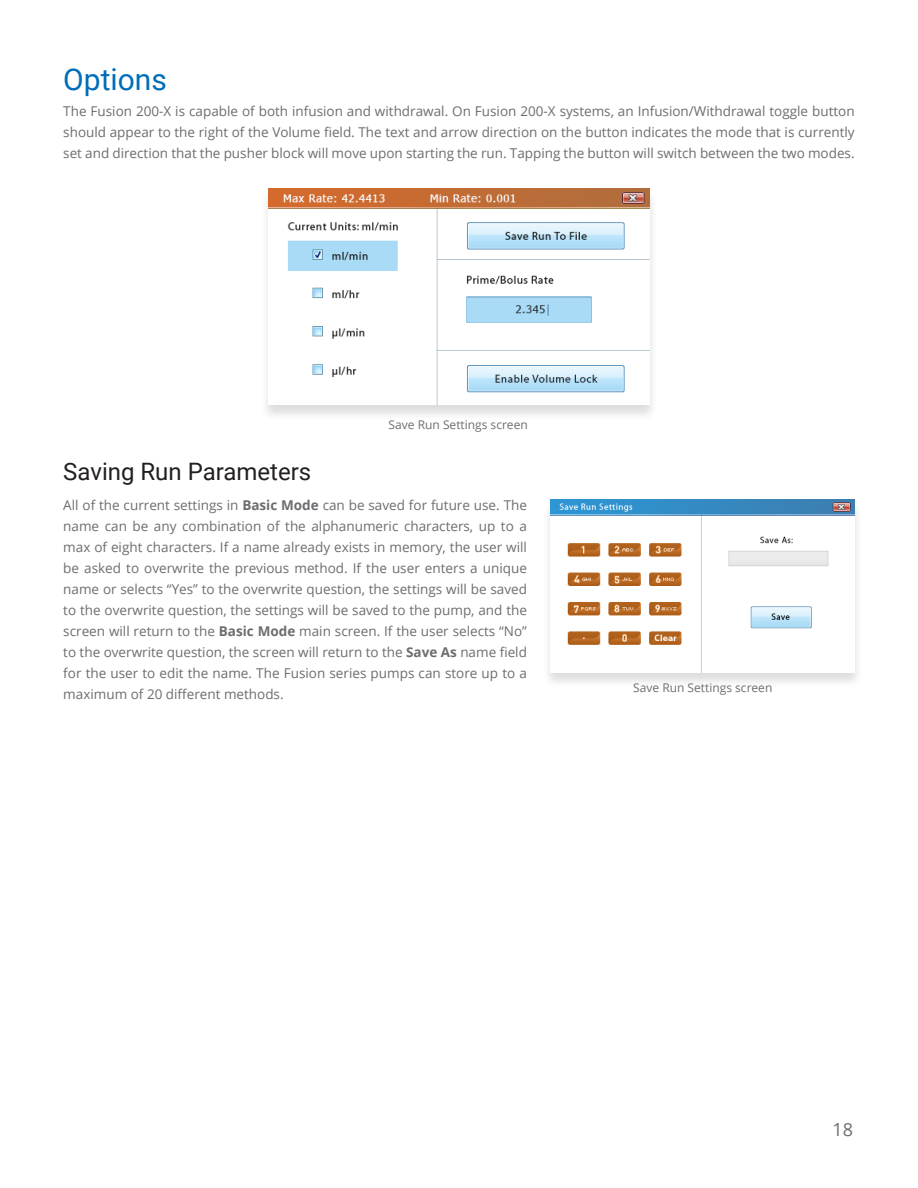
<style>
.page{position:relative;width:918px;height:1188px;background:#fff}
.page>*{position:absolute;margin:0;border:0;box-sizing:border-box;transform-origin:0 0}
.Level_2_Headings{font:30px "Roboto";color:#006db8}
.Level_3_Headings{font:24px "Roboto";color:#231f20}
.t1{font:18px "Open Sans";color:#6c6d70}
.Body_Text{font:13.5px/21px "Open Sans";color:#6c6d70;text-align:justify}
._8_pt_Body{font:12px "Open Sans";color:#6c6d70}
.s1{font-weight:700}
</style>
<div class="page">
<div style="left:260px;top:189px;width:398px;height:233px;background:#231f20;opacity:.15"></div>
<img style="left:268px;top:189px;width:382px;height:216px">
<div style="left:543px;top:500px;width:320px;height:189px;background:#231f20;opacity:.15"></div>
<img style="left:551px;top:500px;width:304px;height:172px">
<p class="Level_2_Headings" style="left:63px;top:58px;width:105px">Options</p>
<p class="Body_Text" style="left:63px;top:100px;width:793px">The Fusion 200-X is capable of both infusion and withdrawal. On Fusion 200-X systems, an Infusion/Withdrawal toggle button should appear to the right of the Volume field. The text and arrow direction on the button indicates the mode that is currently set and direction that the pusher block will move upon starting the run. Tapping the button will switch between the two modes.</p>
<p class="Level_3_Headings" style="left:63px;top:454px;width:249px">Saving Run Parameters</p>
<p class="_8_pt_Body" style="left:389px;top:417px;width:141px">Save Run Settings screen</p>
<p class="Body_Text" style="left:63px;top:495px;width:465px">All of the current settings in <span class="s1">Basic Mode</span> can be saved for future use. The name can be any combination of the alphanumeric characters, up to a max of eight characters. If a name already exists in memory, the user will be asked to overwrite the previous method. If the user enters a unique name or selects “Yes” to the overwrite question, the settings will be saved to the overwrite question, the settings will be saved to the pump, and the screen will return to the <span class="s1">Basic Mode</span> main screen. If the user selects “No” to the overwrite question, the screen will return to the <span class="s1">Save As</span> name field for the user to edit the name. The Fusion series pumps can store up to a maximum of 20 different methods.</p>
<p class="_8_pt_Body" style="left:633px;top:680px;width:141px">Save Run Settings screen</p>
<h3 class="t1" style="left:833px;top:1117px;width:22px">18</h3>
</div>
